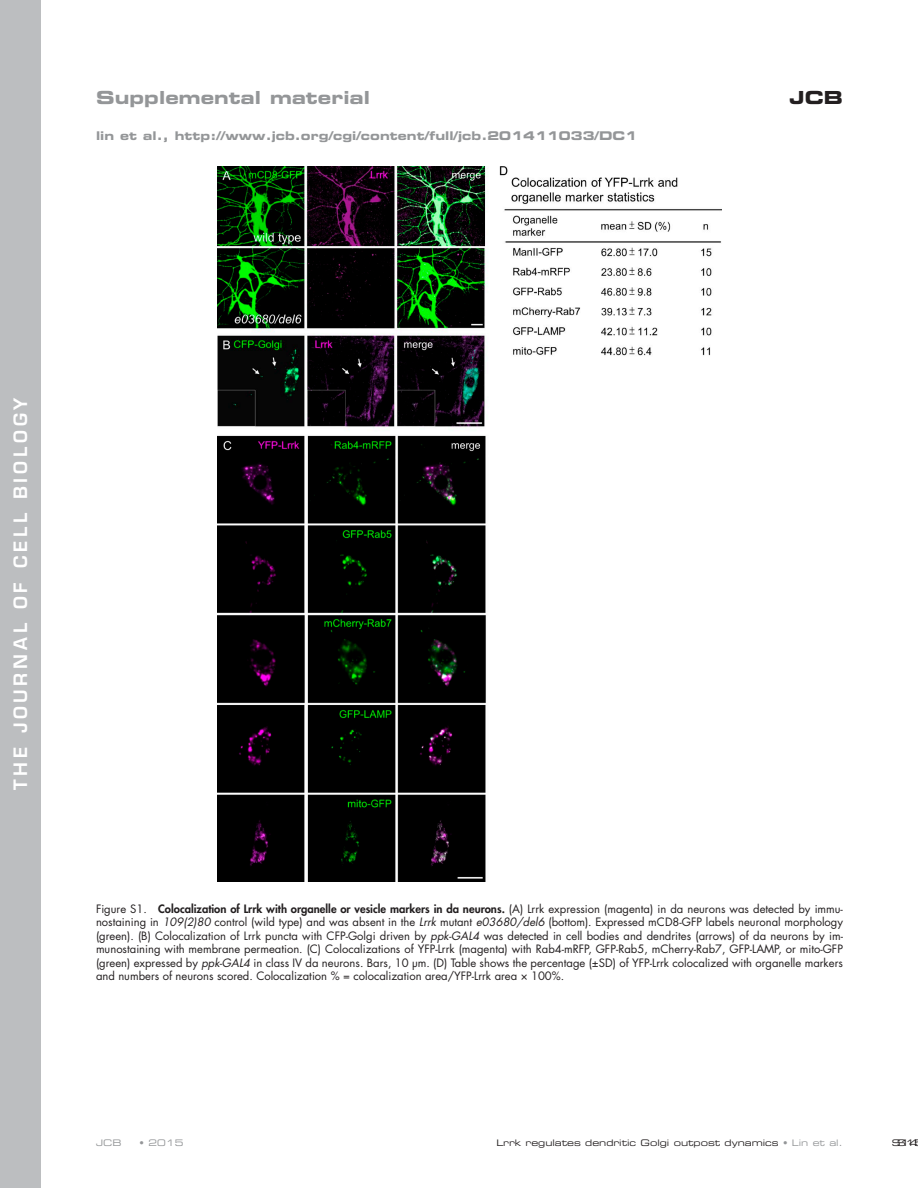
<style>
.page{position:relative;width:918px;height:1188px;background:#fff}
.page>*{position:absolute;margin:0;border:0;box-sizing:border-box;transform-origin:0 0}
.t1{font:600 18px "Eurostile LT Std";letter-spacing:.205em;color:#fff}
.t2{font:18px "Eurostile LT Std Bold Ex 2";letter-spacing:.005em;color:#949698}
.t3{font:18px "Eurostile LT Std Bold Ex 2";color:#231f20}
.t4{font:12px "Eurostile LT Std Bold Ex 2";letter-spacing:.005em;color:#949698}
.t5{font:11.25px/13.5px "Futura Std";color:#231f20;text-align:justify}
.t6{font:9px "Eurostile LT Std Ex 2";color:#231f20}
.t7{font:9px "Eurostile LT Std Ex 2";letter-spacing:.01em;color:#949698}
.s1{font-weight:800}
.s2{font-style:italic}
.s3{color:#949698}
</style>
<div class="page">
<div style="left:0;top:0;width:40px;height:1188px;background:#bcbec0"></div>
<img style="left:218px;top:166px;width:503px;height:715px">
<h1 class="t2" style="left:96px;top:85px;width:275px">Supplemental material</h1>
<p class="t4" style="left:96px;top:127px;width:543px">lin et al., http://www.jcb.org/cgi/content/full/jcb.201411033/DC1</p>
<h1 class="t3" style="left:790px;top:84px;width:55px">JCB</h1>
<h1 class="t1" style="left:9px;top:790px;width:395px;rotate:-90deg">THE JOURNAL OF CELL BIOLOGY</h1>
<p class="t5" style="left:96px;top:902px;width:749px">Figure S1. <span class="s1">Colocalization of Lrrk with organelle or vesicle markers in da neurons.</span> (A) Lrrk expression (magenta) in da neurons was detected by immu&shy;nostaining in <span class="s2">109(2)80</span> control (wild type) and was absent in the <span class="s2">Lrrk</span> mutant <span class="s2">e03680/del6</span> (bottom). Expressed mCD8-GFP labels neuronal morphology (green). (B) Colocalization of Lrrk puncta with CFP-Golgi driven by <span class="s2">ppk-GAL4</span> was detected in cell bodies and dendrites (arrows) of da neurons by im&shy;munostaining with membrane permeation. (C) Colocalizations of YFP-Lrrk (magenta) with Rab4-mRFP, GFP-Rab5, mCherry-Rab7, GFP-LAMP, or mito-GFP (green) expressed by <span class="s2">ppk-GAL4</span> in class IV da neurons. Bars, 10 µm. (D) Table shows the percentage (±SD) of YFP-Lrrk colocalized with organelle markers and numbers of neurons scored. Colocalization % = colocalization area/YFP-Lrrk area × 100%.</p>
<p class="t7" style="left:96px;top:1136px;width:27px">JCB</p>
<p class="t7" style="left:139px;top:1136px;width:45px">• 2015</p>
<p class="t6" style="left:892px;top:1136px;width:28px">S14</p>
<p class="t6" style="left:897px;top:1136px;width:19px">S1</p>
<p class="t6" style="left:496px;top:1136px;width:348px">Lrrk regulates dendritic Golgi outpost dynamics <span class="s3">• Lin et al.</span></p>
</div>
